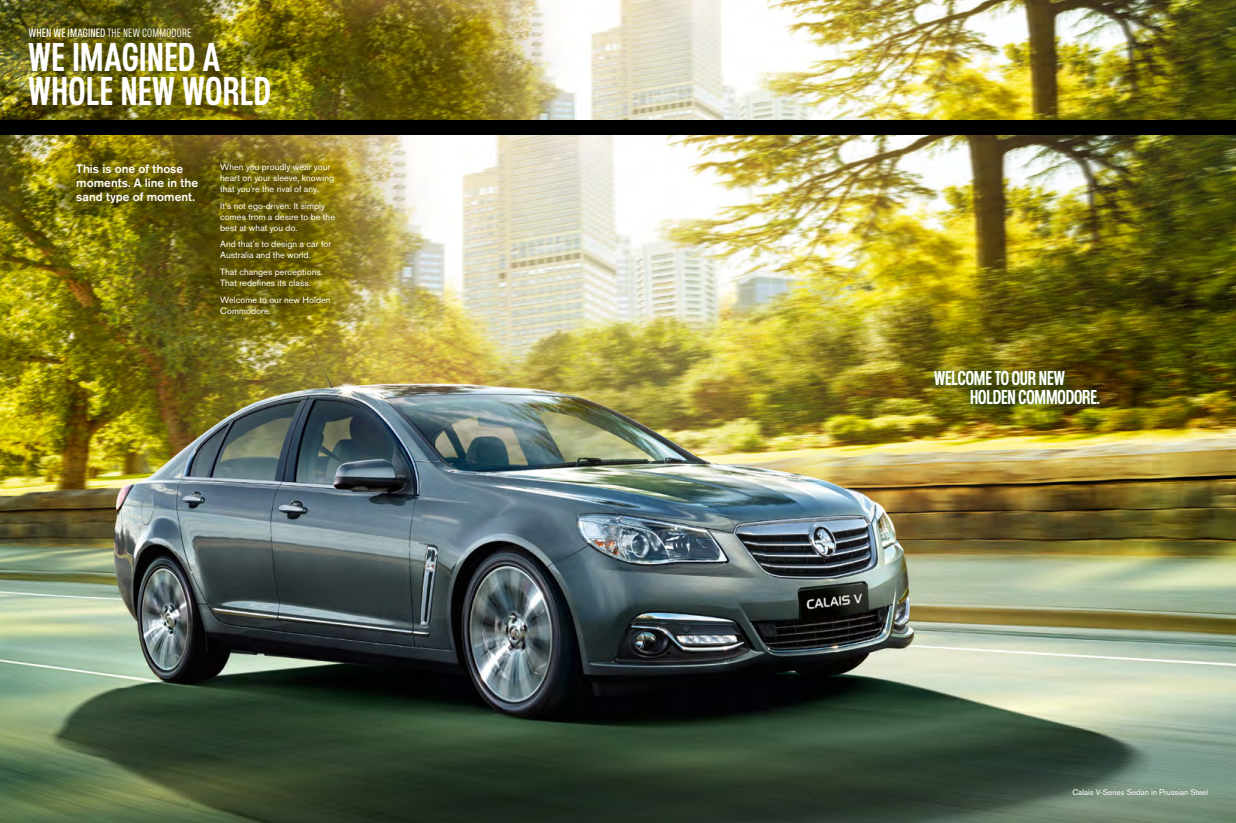
<style>
.page{position:relative;width:1236px;height:823px;background:#fff}
.page>*{position:absolute;margin:0;border:0;box-sizing:border-box;transform-origin:0 0}
.t1{font:40px/34px "Roary Headline";letter-spacing:.015em;color:#fff}
.t2{font:20px/19px "Roary Headline";letter-spacing:-.005em;color:#fff}
.t3{font:500 12px/14px "Akzidenz Grotesk BE";color:#fff}
.t4{font:300 12px "Roary";letter-spacing:.02em;color:#fff}
.t5{font:9px/11px "Akzidenz Grotesk BE";letter-spacing:.005em;color:#fff}
.t6{font:8px "Akzidenz Grotesk BE";color:#fff}
.s1{font-weight:500}
</style>
<div class="page">
<img style="left:0;top:135px;width:1236px;height:687px">
<img style="left:0;top:0;width:1236px;height:120px">
<div style="left:0;top:120px;width:1236px;height:15px;background:#000"></div>
<div style="left:928px;top:365px;width:178px;height:45px;background:#24681e;opacity:.75"></div>
<h3 class="t4" style="left:28px;top:27px;width:165px"><span class="s1">WHEN WE IMAGINED</span> THE NEW COMMODORE</h3>
<h1 class="t1" style="left:28px;top:41px;width:244px">WE IMAGINED A<br>WHOLE NEW WORLD</h1>
<h3 class="t3" style="left:76px;top:161px;width:123px">This is one of those moments. A line in the sand type of moment.</h3>
<p class="t5" style="left:220px;top:161px;width:115px">When you proudly wear your heart on your sleeve, knowing that you’re the rival of any.</p>
<p class="t5" style="left:220px;top:200px;width:116px">It’s not ego-driven. It simply comes from a desire to be the best at what you do.</p>
<p class="t5" style="left:220px;top:238px;width:113px">And that’s to design a car for<br>Australia and the world.</p>
<p class="t5" style="left:220px;top:266px;width:104px">That changes perceptions.<br>That redefines its class.</p>
<p class="t5" style="left:220px;top:294px;width:112px">Welcome to our new Holden<br>Commodore.</p>
<h2 class="t2" style="left:970px;top:369px;width:132px;text-indent:-36px">WELCOME TO OUR NEW<br>HOLDEN COMMODORE.</h2>
<p class="t6" style="left:1072px;top:786px;width:137px">Calais V-Series Sedan in Prussian Steel</p>
</div>
